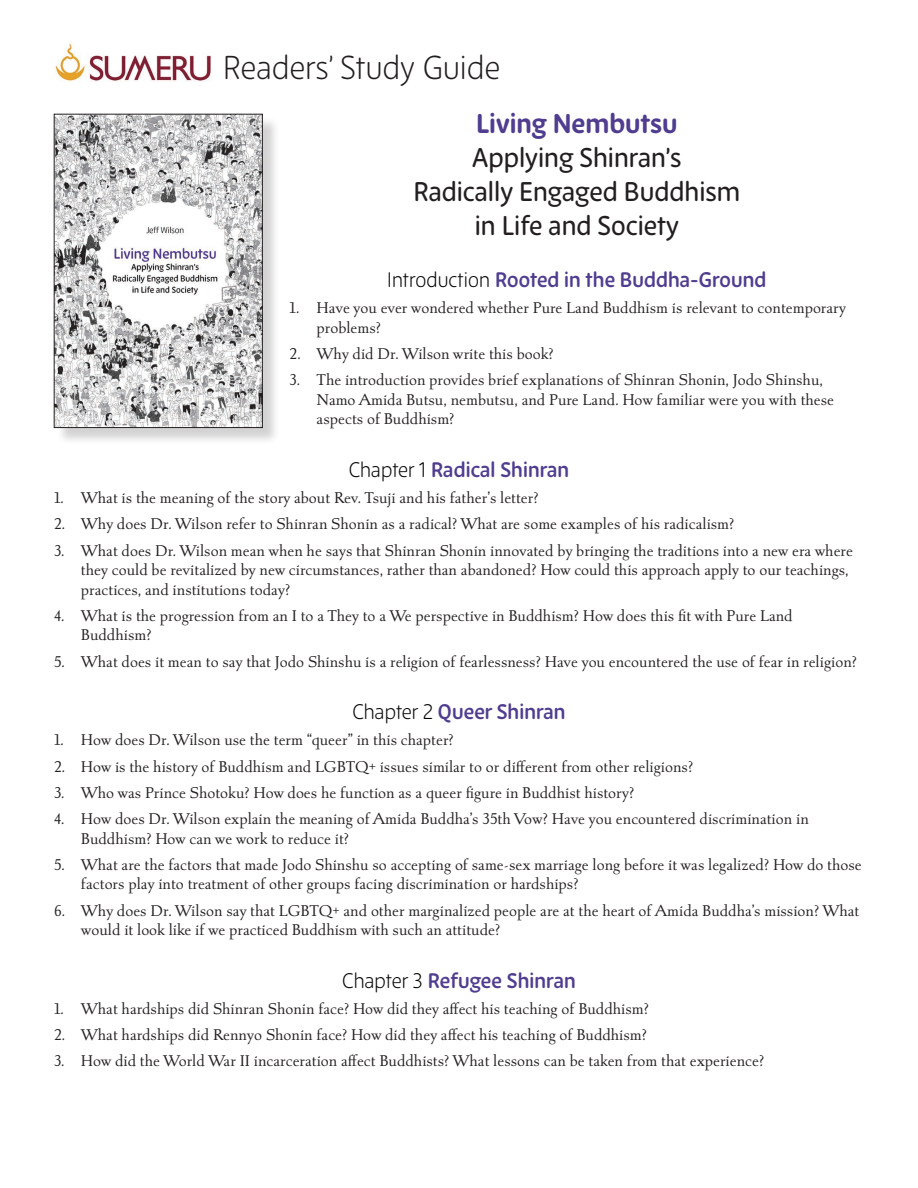
<style>
.page{position:relative;width:918px;height:1188px;background:#fff}
.page>*{position:absolute;margin:0;border:0;box-sizing:border-box;transform-origin:0 0}
.t1{font:300 33px "New Zen";letter-spacing:-.025em;color:#231f20}
.t2{font:500 27px/33.8px "New Zen";letter-spacing:-.025em;color:#231f20;text-align:center}
.t3{font:700 27px "New Zen";letter-spacing:-.025em;color:#503d90}
.t4{font:600 21px "New Zen";letter-spacing:-.025em;color:#503d90}
.t5{font:16.5px/19.5px "Albertan Pro";color:#231f20}
.s1{font-weight:300;color:#040503}
</style>
<div class="page">
<div style="left:56px;top:116px;width:224px;height:330px;background:#231f20;opacity:.2"></div>
<img style="left:56px;top:116px;width:205px;height:310px">
<div style="left:54px;top:114px;width:209px;height:314px;border:1px solid #231f20"></div>
<img style="left:55px;top:43px;width:156px;height:39px">
<h1 class="t1" style="left:223px;top:49px;width:280px">Readers’ Study Guide</h1>
<h2 class="t3" style="left:476px;top:107px;width:203px">Living Nembutsu</h2>
<h2 class="t2" style="left:413px;top:141px;width:329px">Applying Shinran’s<br>Radically Engaged Buddhism in Life and Society</h2>
<p class="t4" style="left:387px;top:267px;width:381px"><span class="s1">Introduction</span> Rooted in the Buddha-Ground</p>
<p class="t5" style="left:317px;top:298px;width:531px;text-indent:-27px">1. Have you ever wondered whether Pure Land Buddhism is relevant to contemporary problems?</p>
<p class="t5" style="left:290px;top:344px;width:266px">2. Why did Dr. Wilson write this book?</p>
<p class="t5" style="left:317px;top:370px;width:519px;text-indent:-27px">3. The introduction provides brief explanations of Shinran Shonin, Jodo Shinshu,<br>Namo Amida Butsu, nembutsu, and Pure Land. How familiar were you with these aspects of Buddhism?</p>
<p class="t4" style="left:348px;top:457px;width:223px"><span class="s1">Chapter 1</span> Radical Shinran</p>
<p class="t5" style="left:54px;top:488px;width:486px">1. What is the meaning of the story about Rev. Tsuji and his father’s letter?</p>
<p class="t5" style="left:54px;top:514px;width:682px">2. Why does Dr. Wilson refer to Shinran Shonin as a radical? What are some examples of his radicalism?</p>
<p class="t5" style="left:81px;top:540px;width:773px;text-indent:-27px">3. What does Dr. Wilson mean when he says that Shinran Shonin innovated by bringing the traditions into a new era where they could be revitalized by new circumstances, rather than abandoned? How could this approach apply to our teachings, practices, and institutions today?</p>
<p class="t5" style="left:81px;top:606px;width:713px;text-indent:-27px">4. What is the progression from an I to a They to a We perspective in Buddhism? How does this fit with Pure Land<br>Buddhism?</p>
<p class="t5" style="left:54px;top:651px;width:805px">5. What does it mean to say that Jodo Shinshu is a religion of fearlessness? Have you encountered the use of fear in religion?</p>
<p class="t4" style="left:352px;top:699px;width:215px"><span class="s1">Chapter 2</span> Queer Shinran</p>
<p class="t5" style="left:54px;top:730px;width:401px">1. How does Dr. Wilson use the term “queer” in this chapter?</p>
<p class="t5" style="left:54px;top:756px;width:641px">2. How is the history of Buddhism and LGBTQ+ issues similar to or different from other religions?</p>
<p class="t5" style="left:54px;top:783px;width:582px">3. Who was Prince Shotoku? How does he function as a queer figure in Buddhist history?</p>
<p class="t5" style="left:81px;top:809px;width:729px;text-indent:-27px">4. How does Dr. Wilson explain the meaning of Amida Buddha’s 35th Vow? Have you encountered discrimination in<br>Buddhism? How can we work to reduce it?</p>
<p class="t5" style="left:81px;top:855px;width:782px;text-indent:-27px">5. What are the factors that made Jodo Shinshu so accepting of same-sex marriage long before it was legalized? How do those factors play into treatment of other groups facing discrimination or hardships?</p>
<p class="t5" style="left:81px;top:900px;width:780px;text-indent:-27px">6. Why does Dr. Wilson say that LGBTQ+ and other marginalized people are at the heart of Amida Buddha’s mission? What would it look like if we practiced Buddhism with such an attitude?</p>
<p class="t4" style="left:342px;top:968px;width:236px"><span class="s1">Chapter 3</span> Refugee Shinran</p>
<p class="t5" style="left:54px;top:999px;width:596px">1. What hardships did Shinran Shonin face? How did they affect his teaching of Buddhism?</p>
<p class="t5" style="left:54px;top:1025px;width:595px">2. What hardships did Rennyo Shonin face? How did they affect his teaching of Buddhism?</p>
<p class="t5" style="left:54px;top:1051px;width:712px">3. How did the World War II incarceration affect Buddhists? What lessons can be taken from that experience?</p>
</div>
